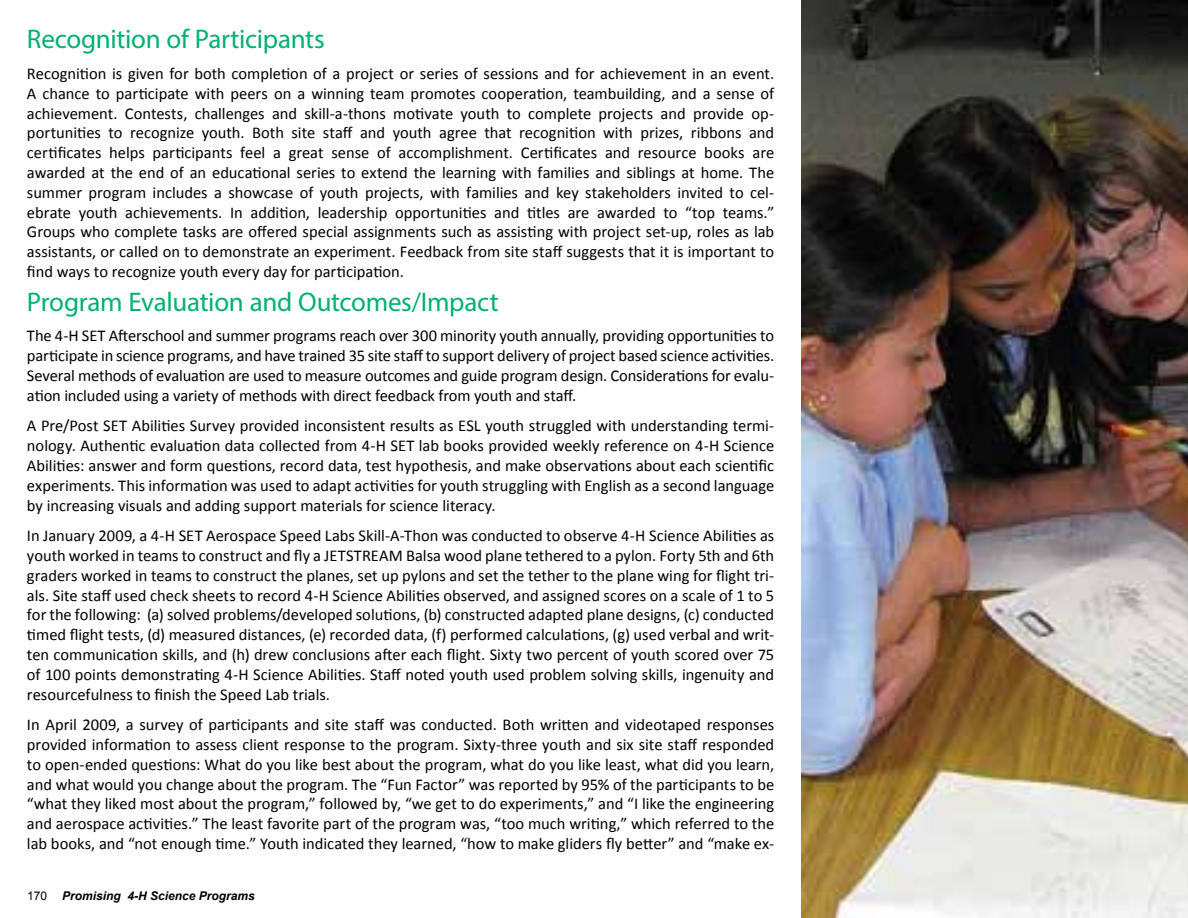
<style>
.page{position:relative;width:1188px;height:918px;background:#fff}
.page>*{position:absolute;margin:0;border:0;box-sizing:border-box;transform-origin:0 0}
.t1{font:27px "Myriad Pro";letter-spacing:-.01em;color:#00b16e}
.t2{font:16.5px/19.8px "Calibri";letter-spacing:-.005em;color:#000;text-align:justify}
.t3{font:italic 700 12px "Arial";color:#000}
.t4{font:12px "Arial";color:#000}
</style>
<div class="page">
<img style="left:801px;top:0;width:387px;height:918px">
<h1 class="t1" style="left:27px;top:23px;width:299px">Recognition of Participants</h1>
<p class="t2" style="left:27px;top:64px;width:749px">Recognition is given for both completion of a project or series of sessions and for achievement in an event.<br>A chance to participate with peers on a winning team promotes cooperation, teambuilding, and a sense of achievement. Contests, challenges and skill-a-thons motivate youth to complete projects and provide op&shy;portunities to recognize youth. Both site staff and youth agree that recognition with prizes, ribbons and certificates helps participants feel a great sense of accomplishment. Certificates and resource books are awarded at the end of an educational series to extend the learning with families and siblings at home. The summer program includes a showcase of youth projects, with families and key stakeholders invited to cel&shy;ebrate youth achievements. In addition, leadership opportunities and titles are awarded to “top teams.” Groups who complete tasks are offered special assignments such as assisting with project set-up, roles as lab assistants, or called on to demonstrate an experiment. Feedback from site staff suggests that it is important to find ways to recognize youth every day for participation.</p>
<h1 class="t1" style="left:27px;top:285px;width:473px">Program Evaluation and Outcomes/Impact</h1>
<p class="t2" style="left:27px;top:326px;width:749px">The 4-H SET Afterschool and summer programs reach over 300 minority youth annually, providing opportunities to participate in science programs, and have trained 35 site staff to support delivery of project based science activities.<br>Several methods of evaluation are used to measure outcomes and guide program design. Considerations for evalu&shy;ation included using a variety of methods with direct feedback from youth and staff.</p>
<p class="t2" style="left:27px;top:416px;width:749px">A Pre/Post SET Abilities Survey provided inconsistent results as ESL youth struggled with understanding termi&shy;nology. Authentic evaluation data collected from 4-H SET lab books provided weekly reference on 4-H Science Abilities: answer and form questions, record data, test hypothesis, and make observations about each scientific experiments. This information was used to adapt activities for youth struggling with English as a second language by increasing visuals and adding support materials for science literacy.</p>
<p class="t2" style="left:27px;top:526px;width:749px">In January 2009, a 4-H SET Aerospace Speed Labs Skill-A-Thon was conducted to observe 4-H Science Abilities as youth worked in teams to construct and fly a JETSTREAM Balsa wood plane tethered to a pylon. Forty 5th and 6th graders worked in teams to construct the planes, set up pylons and set the tether to the plane wing for flight tri&shy;als. Site staff used check sheets to record 4-H Science Abilities observed, and assigned scores on a scale of 1 to 5 for the following: (a) solved problems/developed solutions, (b) constructed adapted plane designs, (c) conducted timed flight tests, (d) measured distances, (e) recorded data, (f) performed calculations, (g) used verbal and writ&shy;ten communication skills, and (h) drew conclusions after each flight. Sixty two percent of youth scored over 75 of 100 points demonstrating 4-H Science Abilities. Staff noted youth used problem solving skills, ingenuity and resourcefulness to finish the Speed Lab trials.</p>
<p class="t2" style="left:27px;top:715px;width:749px">In April 2009, a survey of participants and site staff was conducted. Both written and videotaped responses provided information to assess client response to the program. Sixty-three youth and six site staff responded to open-ended questions: What do you like best about the program, what do you like least, what did you learn, and what would you change about the program. The “Fun Factor” was reported by 95% of the participants to be “what they liked most about the program,” followed by, “we get to do experiments,” and “I like the engineering and aerospace activities.” The least favorite part of the program was, “too much writing,” which referred to the lab books, and “not enough time.” Youth indicated they learned, “how to make gliders fly better” and “make ex-</p>
<p class="t4" style="left:27px;top:888px;width:22px">170</p>
<p class="t3" style="left:62px;top:888px;width:194px">Promising 4-H Science Programs</p>
</div>
